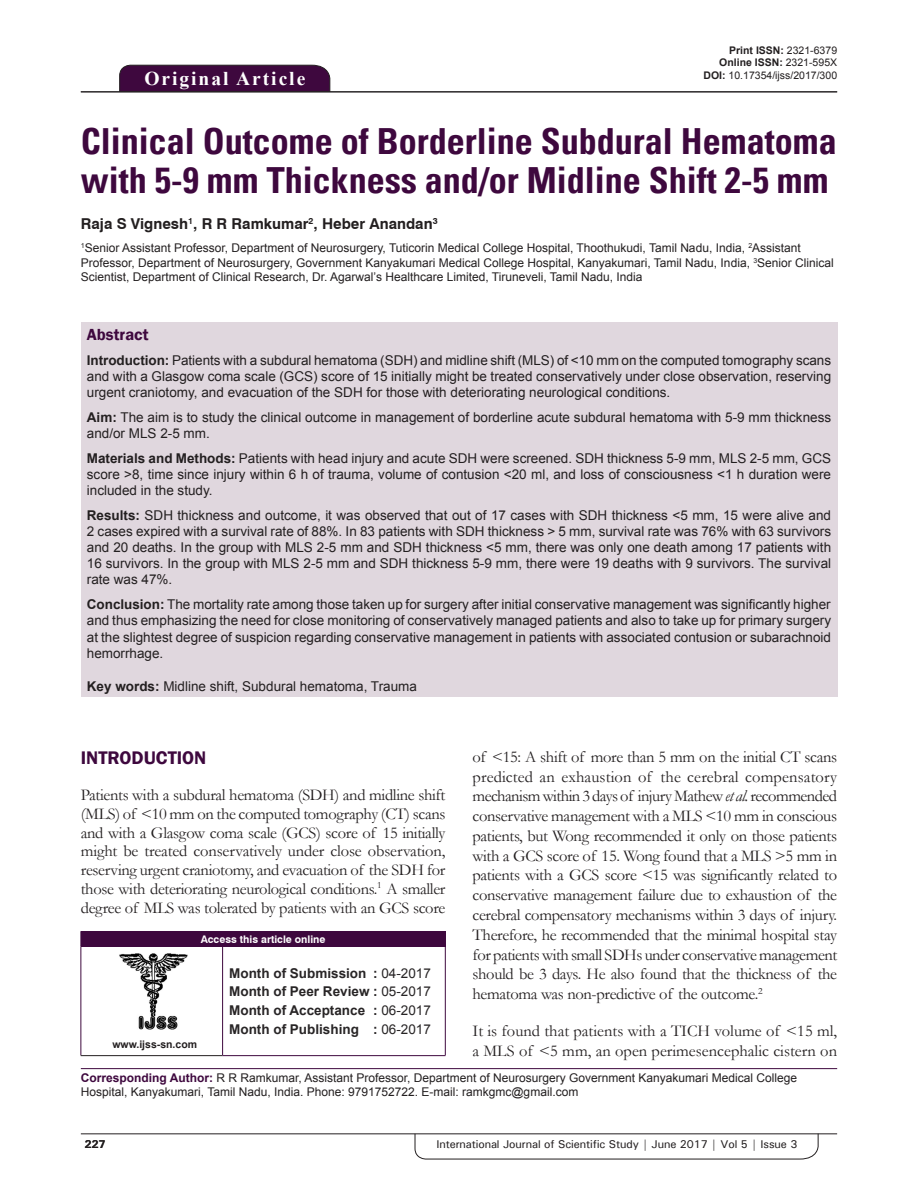
<style>
.page{position:relative;width:918px;height:1188px;background:#fff}
.page>*{position:absolute;margin:0;border:0;box-sizing:border-box;transform-origin:0 0}
.AT{font:700 condensed 36px/39px "Univers";color:#3e083e}
.AH{font:700 19.5px "Times New Roman";letter-spacing:.1em;color:#fff}
.t1{font:600 18.75px "Franklin Gothic";color:#3e083e}
.TX{font:16.5px/19.8px "Garamond";letter-spacing:-.02em;color:#231f20;text-align:justify}
.TX-2{font:16.5px/19.8px "Garamond";color:#231f20}
.ABSH{font:600 16.5px "Franklin Gothic";color:#3e083e}
.AU{font:700 15px "Swiss 721 BT";color:#231f20}
.ABS{font:13.5px/16.2px "Arial";color:#231f20;text-align:justify}
.HIS{font:700 13.5px/18.8px "Arial";color:#282526;text-align:justify}
.KWD{font:13.5px "Arial";color:#231f20}
.AFF{font:12px/14.4px "Arial";color:#231f20}
.ADD{font:12px/14.4px "Arial";color:#231f20}
.RF{font:500 11.25px "Univers";letter-spacing:-.01em;color:#231f20}
.t2{font:700 11.25px "Univers";color:#231f20}
.DOI{font:700 10.5px "Arial";color:#231f20}
.DOI-2{font:10.5px "Arial";color:#231f20}
.AAO{font:700 10.5px "Swiss 721 BT";color:#fff}
.Web{font:700 10.5px "Arial";color:#231f20}
.s1{font-weight:400}
.s2{font-weight:700}
.s3{font-style:italic}
.s4{font-weight:700;color:#3e083e}
</style>
<div class="page">
<svg style="left:415px;top:1133px;width:404px;height:26px"></svg>
<hr style="left:81px;top:1134px;width:756px;height:1px;background:#231f20">
<div style="left:119px;top:65px;width:211px;height:26px;background:#3e083e"></div>
<hr style="left:81px;top:91px;width:756px;height:1px;background:#231f20">
<div style="left:81px;top:322px;width:756px;height:375px;background:#e0d7de"></div>
<img style="left:119px;top:953px;width:69px;height:76px">
<div style="left:81px;top:931px;width:364px;height:15px;background:#3e083e"></div>
<svg style="left:445px;top:931px;width:1px;height:15px"></svg>
<hr style="left:81px;top:946px;width:142px;height:1px;background:#3e083e">
<hr style="left:81px;top:947px;width:1px;height:108px;background:#3e083e">
<hr style="left:81px;top:1055px;width:142px;height:1px;background:#231f20">
<hr style="left:223px;top:946px;width:223px;height:1px;background:#3e083e">
<hr style="left:222px;top:947px;width:1px;height:108px;background:#3e083e">
<hr style="left:445px;top:947px;width:1px;height:108px;background:#3e083e">
<hr style="left:223px;top:1055px;width:223px;height:1px;background:#3e083e">
<hr style="left:81px;top:1068px;width:756px;height:1px;background:#3e083e">
<p class="AH" style="left:144px;top:64px;width:162px">Original Article</p>
<p class="DOI" style="left:729px;top:42px;width:109px">Print ISSN: <span class="s1">2321-6379</span></p>
<p class="DOI" style="left:719px;top:55px;width:119px">Online ISSN: <span class="s1">2321-595X</span></p>
<p class="DOI-2" style="left:704px;top:68px;width:135px"><span class="s2">DOI:</span> 10.17354/ijss/2017/300</p>
<p class="AT" style="left:81px;top:122px;width:757px">Clinical Outcome of Borderline Subdural Hematoma with 5-9 mm Thickness and/or Midline Shift 2-5 mm</p>
<p class="AU" style="left:81px;top:213px;width:358px">Raja S Vignesh<sup>1</sup>, R R Ramkumar<sup>2</sup>, Heber Anandan<sup>3</sup></p>
<p class="AFF" style="left:81px;top:241px;width:755px"><sup>1</sup>Senior Assistant Professor, Department of Neurosurgery, Tuticorin Medical College Hospital, Thoothukudi, Tamil Nadu, India, <sup>2</sup>Assistant<br>Professor, Department of Neurosurgery, Government Kanyakumari Medical College Hospital, Kanyakumari, Tamil Nadu, India, <sup>3</sup>Senior Clinical<br>Scientist, Department of Clinical Research, Dr. Agarwal’s Healthcare Limited, Tiruneveli, Tamil Nadu, India</p>
<p class="ABSH" style="left:87px;top:324px;width:63px">Abstract</p>
<p class="ABS" style="left:87px;top:352px;width:746px"><span class="s2">Introduction:</span> Patients with a subdural hematoma (SDH) and midline shift (MLS) of &lt;10 mm on the computed tomography scans and with a Glasgow coma scale (GCS) score of 15 initially might be treated conservatively under close observation, reserving urgent craniotomy, and evacuation of the SDH for those with deteriorating neurological conditions.</p>
<p class="ABS" style="left:87px;top:409px;width:746px"><span class="s2">Aim:</span> The aim is to study the clinical outcome in management of borderline acute subdural hematoma with 5-9 mm thickness and/or MLS 2-5 mm.</p>
<p class="ABS" style="left:87px;top:450px;width:746px"><span class="s2">Materials and Methods:</span> Patients with head injury and acute SDH were screened. SDH thickness 5-9 mm, MLS 2-5 mm, GCS score &gt;8, time since injury within 6 h of trauma, volume of contusion &lt;20 ml, and loss of consciousness &lt;1 h duration were included in the study.</p>
<p class="ABS" style="left:87px;top:507px;width:746px"><span class="s2">Results:</span> SDH thickness and outcome, it was observed that out of 17 cases with SDH thickness &lt;5 mm, 15 were alive and 2 cases expired with a survival rate of 88%. In 83 patients with SDH thickness &gt; 5 mm, survival rate was 76% with 63 survivors and 20 deaths. In the group with MLS 2-5 mm and SDH thickness &lt;5 mm, there was only one death among 17 patients with 16 survivors. In the group with MLS 2-5 mm and SDH thickness 5-9 mm, there were 19 deaths with 9 survivors. The survival rate was 47%.</p>
<p class="ABS" style="left:87px;top:596px;width:746px"><span class="s2">Conclusion:</span> The mortality rate among those taken up for surgery after initial conservative management was significantly higher and thus emphasizing the need for close monitoring of conservatively managed patients and also to take up for primary surgery at the slightest degree of suspicion regarding conservative management in patients with associated contusion or subarachnoid hemorrhage.</p>
<p class="KWD" style="left:87px;top:677px;width:332px"><span class="s2">Key words:</span> Midline shift, Subdural hematoma, Trauma</p>
<p class="TX" style="left:473px;top:746px;width:366px">of &lt;15: A shift of more than 5 mm on the initial CT scans predicted an exhaustion of the cerebral compensatory mechanism within 3days of injury Mathew <span class="s3">et al.</span> recommended conservative management with a MLS &lt;10 mm in conscious patients, but Wong recommended it only on those patients with a GCS score of 15. Wong found that a MLS &gt;5 mm in patients with a GCS score &lt;15 was significantly related to conservative management failure due to exhaustion of the cerebral compensatory mechanisms within 3 days of injury.<br>Therefore, he recommended that the minimal hospital stay for patients with small SDHs under conservative management should be 3 days. He also found that the thickness of the hematoma was non-predictive of the outcome.<sup>2</sup></p>
<p class="TX-2" style="left:473px;top:1021px;width:366px">It is found that patients with a TICH volume of &lt;15 ml, a MLS of &lt;5 mm, an open perimesencephalic cistern on</p>
<h1 class="t1" style="left:81px;top:746px;width:127px">INTRODUCTION</h1>
<p class="TX" style="left:81px;top:785px;width:366px;line-height:18.8px">Patients with a subdural hematoma (SDH) and midline shift (MLS) of &lt;10 mm on the computed tomography (CT) scans and with a Glasgow coma scale (GCS) score of 15 initially might be treated conservatively under close observation, reserving urgent craniotomy, and evacuation of the SDH for those with deteriorating neurological conditions.<sup>1</sup> A smaller degree of MLS was tolerated by patients with an GCS score</p>
<p class="AAO" style="left:201px;top:932px;width:126px">Access this article online</p>
<p class="HIS" style="left:229px;top:964px;width:203px">Month of Submission : <span class="s1">04-2017<br></span>Month of Peer Review : <span class="s1">05-2017<br></span>Month of Acceptance : <span class="s1">06-2017<br></span>Month of Publishing : <span class="s1">06-2017</span></p>
<p class="ADD" style="left:81px;top:1070px;width:718px"><span class="s4">Corresponding Author:</span> R R Ramkumar, Assistant Professor, Department of Neurosurgery Government Kanyakumari Medical College<br>Hospital, Kanyakumari, Tamil Nadu, India. Phone: 9791752722. E-mail: ramkgmc@gmail.com</p>
<p class="Web" style="left:112px;top:1037px;width:86px">www.ijss-sn.com</p>
<p class="t2" style="left:84px;top:1137px;width:23px">227</p>
<p class="RF" style="left:436px;top:1137px;width:362px">International Journal of Scientific Study | June 2017 | Vol 5 | Issue 3</p>
</div>
